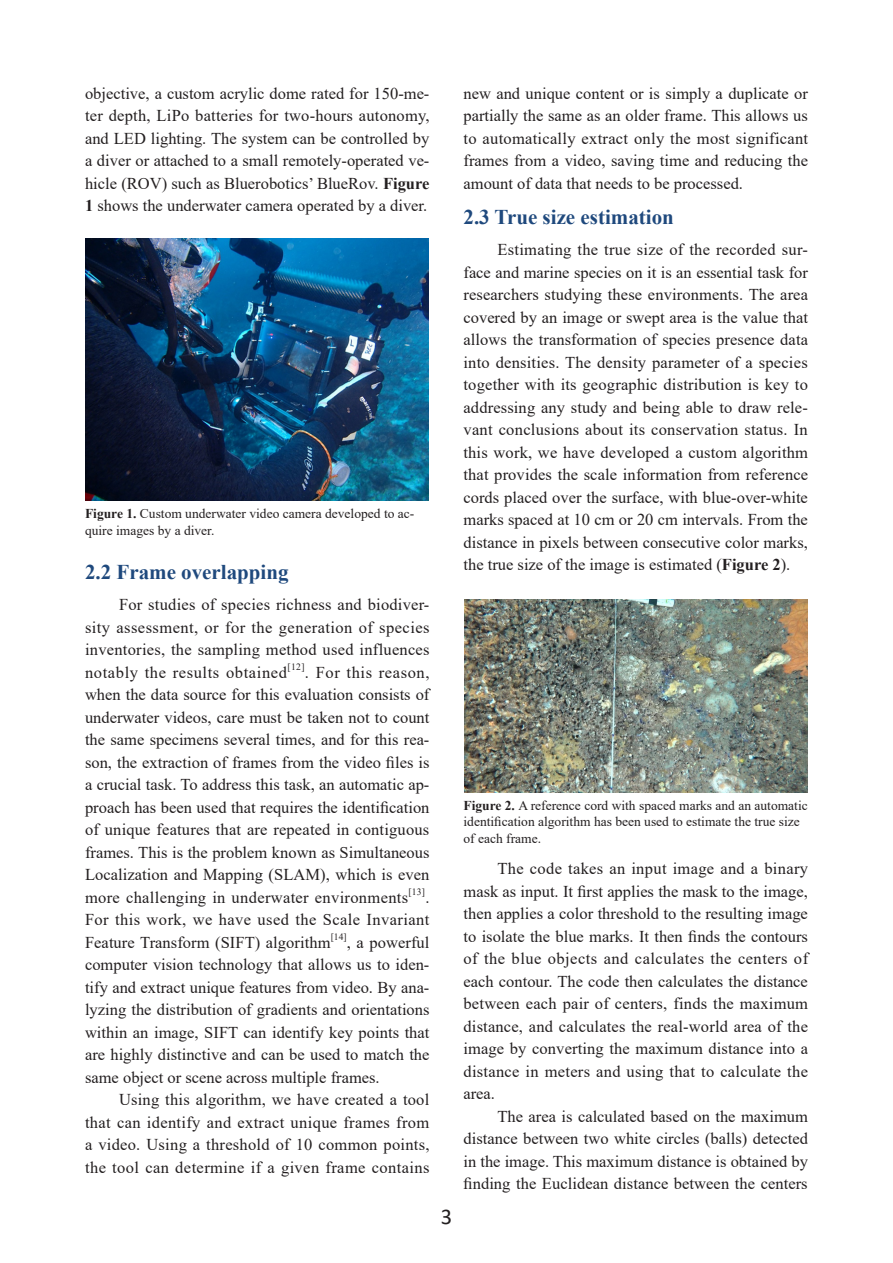
<style>
.page{position:relative;width:893px;height:1263px;background:#fff}
.page>*{position:absolute;margin:0;border:0;box-sizing:border-box;transform-origin:0 0}
.t1{font:22.5px "Calibri";color:#231f20}
.二级标题{font:700 21px "Times New Roman";color:#1f497d}
.正文{font:16.5px/22.5px "Times New Roman";letter-spacing:.005em;color:#231f20;text-align:justify}
.图说表注{font:13.5px/16.5px "Times New Roman";color:#231f20}
.正文-2{font:9.6px "Times New Roman";color:#231f20}
.s1{font-weight:700}
</style>
<div class="page">
<img style="left:86px;top:238px;width:343px;height:263px">
<img style="left:464px;top:599px;width:343px;height:193px">
<p class="正文" style="left:85px;top:81px;width:346px">objective, a custom acrylic dome rated for 150-me&shy;ter depth, LiPo batteries for two-hours autonomy, and LED lighting. The system can be controlled by a diver or attached to a small remotely-operated ve&shy;hicle (ROV) such as Bluerobotics’ BlueRov. <span class="s1">Figure 1</span> shows the underwater camera operated by a diver.</p>
<p class="图说表注" style="left:85px;top:505px;width:331px"><span class="s1">Figure 1.</span> Custom underwater video camera developed to ac&shy;quire images by a diver.</p>
<p class="二级标题" style="left:85px;top:557px;width:205px">2.2 Frame overlapping</p>
<p class="正文" style="left:85px;top:593px;width:346px;text-indent:34px">For studies of species richness and biodiver&shy;sity assessment, or for the generation of species inventories, the sampling method used influences notably the results obtained</p>
<p class="正文-2" style="left:288px;top:660px;width:19px">[12]</p>
<p class="正文" style="left:85px;top:660px;width:346px;text-indent:220px">. For this reason, when the data source for this evaluation consists of underwater videos, care must be taken not to count the same specimens several times, and for this rea&shy;son, the extraction of frames from the video files is a crucial task. To address this task, an automatic ap&shy;proach has been used that requires the identification of unique features that are repeated in contiguous frames. This is the problem known as Simultaneous Localization and Mapping (SLAM), which is even more challenging in underwater environments</p>
<p class="正文-2" style="left:409px;top:885px;width:18px">[13]</p>
<p class="正文" style="left:85px;top:885px;width:346px;text-indent:340px">.<br>For this work, we have used the Scale Invariant Feature Transform (SIFT) algorithm</p>
<p class="正文-2" style="left:331px;top:930px;width:18px">[14]</p>
<p class="正文" style="left:85px;top:930px;width:346px;text-indent:262px">, a powerful computer vision technology that allows us to iden&shy;tify and extract unique features from video. By ana&shy;lyzing the distribution of gradients and orientations within an image, SIFT can identify key points that are highly distinctive and can be used to match the same object or scene across multiple frames.</p>
<p class="正文" style="left:85px;top:1088px;width:346px;text-indent:34px">Using this algorithm, we have created a tool that can identify and extract unique frames from a video. Using a threshold of 10 common points, the tool can determine if a given frame contains</p>
<h1 class="t1" style="left:441px;top:1201px;width:13px">3</h1>
<p class="正文" style="left:463px;top:81px;width:346px">new and unique content or is simply a duplicate or partially the same as an older frame. This allows us to automatically extract only the most significant frames from a video, saving time and reducing the amount of data that needs to be processed.</p>
<p class="二级标题" style="left:463px;top:201px;width:212px">2.3 True size estimation</p>
<p class="正文" style="left:463px;top:238px;width:346px;text-indent:34px">Estimating the true size of the recorded sur&shy;face and marine species on it is an essential task for researchers studying these environments. The area covered by an image or swept area is the value that allows the transformation of species presence data into densities. The density parameter of a species together with its geographic distribution is key to addressing any study and being able to draw rele&shy;vant conclusions about its conservation status. In this work, we have developed a custom algorithm that provides the scale information from reference cords placed over the surface, with blue-over-white marks spaced at 10 cm or 20 cm intervals. From the distance in pixels between consecutive color marks, the true size of the image is estimated (<span class="s1">Figure 2</span>).</p>
<p class="图说表注" style="left:463px;top:796px;width:346px"><span class="s1">Figure 2.</span> A reference cord with spaced marks and an automatic identification algorithm has been used to estimate the true size of each frame.</p>
<p class="正文" style="left:463px;top:857px;width:346px;text-indent:34px">The code takes an input image and a binary mask as input. It first applies the mask to the image, then applies a color threshold to the resulting image to isolate the blue marks. It then finds the contours of the blue objects and calculates the centers of each contour. The code then calculates the distance between each pair of centers, finds the maximum distance, and calculates the real-world area of the image by converting the maximum distance into a distance in meters and using that to calculate the area.</p>
<p class="正文" style="left:463px;top:1104px;width:346px;text-indent:34px">The area is calculated based on the maximum distance between two white circles (balls) detected in the image. This maximum distance is obtained by finding the Euclidean distance between the centers</p>
</div>
